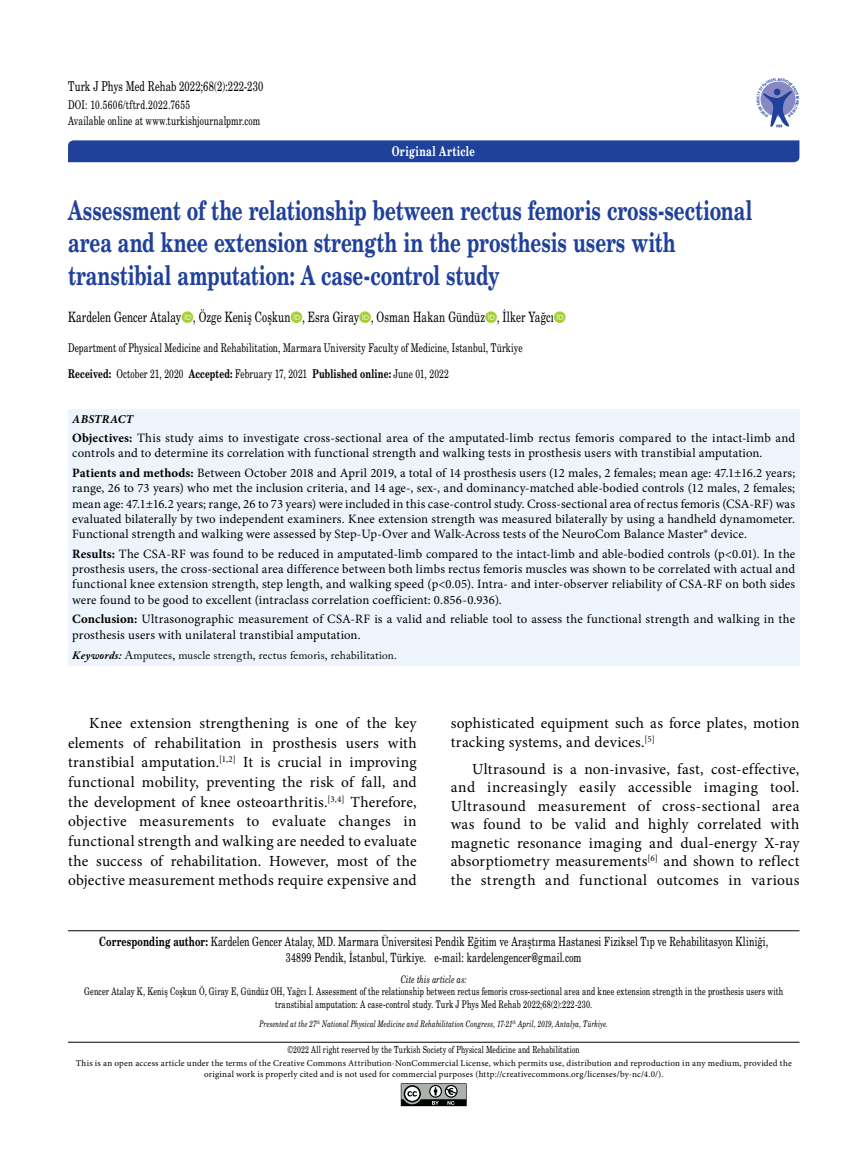
<style>
.page{position:relative;width:859px;height:1170px;background:#fff}
.page>*{position:absolute;margin:0;border:0;box-sizing:border-box;transform-origin:0 0}
.t1{font:27px/32.4px "Madison Bold Tr";letter-spacing:-.005em;color:#20419b}
.t2{font:15.45px/19.6px "Minion Pro";letter-spacing:.015em;color:#000;text-align:justify}
.t3{font:14.25px "Madison Tr";letter-spacing:.005em;color:#000}
.t4{font:13.5px "Madison Tr";letter-spacing:.01em;color:#000}
.t5{font:13.5px "Madison Bold Tr";letter-spacing:.03em;color:#fff}
.t6{font:12.75px/15.3px "Minion Pro";letter-spacing:.01em;color:#000}
.t7{font:12.75px/15.3px "Madison Tr";letter-spacing:.01em;color:#000;text-align:center}
.t8{font:12px/15.6px "Madison Tr";letter-spacing:.01em;color:#000}
.t9{font:italic 700 12px "Minion Pro";letter-spacing:.015em;color:#000}
.t10{font:11.25px "Adobe Caslon Pro";letter-spacing:.015em;color:#000}
.t11{font:10.5px/12.6px "Madison Tr";letter-spacing:.015em;color:#000;text-align:center}
.t12{font:10.5px "Madison Italic Tr";letter-spacing:.015em;color:#000}
.t13{font:9.75px "Madison Tr";letter-spacing:.02em;color:#000}
.t14{font:9px/10.8px "Minion Pro";letter-spacing:.02em;color:#000;text-align:center}
.t15{font:9px "Madison Italic Tr";letter-spacing:.015em;color:#000}
.t16{font:3.6px "Helvetica Cond Bold Tr";color:#20419b}
.s1{font-family:"Madison Bold Tr"}
.s2{font-weight:700}
.s3{font-weight:700;font-style:italic}
</style>
<div class="page">
<div style="left:68px;top:140px;width:731px;height:22px;background:#20419b"></div>
<div style="left:68px;top:409px;width:731px;height:256px;background:#eef4fb"></div>
<hr style="left:68px;top:930px;width:731px;height:1px;background:#000">
<hr style="left:68px;top:1041px;width:731px;height:1px;background:#000">
<svg style="left:401px;top:1083px;width:66px;height:23px;background:#727572"></svg>
<svg style="left:760px;top:81px;width:36px;height:47px"></svg>
<p class="t4" style="left:68px;top:78px;width:197px">Turk J Phys Med Rehab 2022;68(2):222-230</p>
<p class="t8" style="left:68px;top:97px;width:194px">DOI: 10.5606/tftrd.2022.7655<br>Available online at www.turkishjournalpmr.com</p>
<p class="t5" style="left:392px;top:143px;width:85px">Original Article</p>
<p class="t16" style="left:756px;top:100px;width:4px;rotate:-90deg">C</p>
<h1 class="t1" style="left:68px;top:193px;width:686px">Assessment of the relationship between rectus femoris cross-sectional area and knee extension strength in the prosthesis users with transtibial amputation: A case-control study</h1>
<p class="t3" style="left:68px;top:308px;width:487px">Kardelen Gencer Atalay , Özge Keniş Coşkun , Esra Giray , Osman Hakan Gündüz , İlker Yağcı</p>
<p class="t8" style="left:68px;top:334px;width:456px;line-height:26px">Department of Physical Medicine and Rehabilitation, Marmara University Faculty of Medicine, Istanbul, Türkiye<br><span class="s1">Received:</span> October 21, 2020 <span class="s1">Accepted:</span> February 17, 2021 <span class="s1">Published online:</span> June 01, 2022</p>
<p class="t9" style="left:72px;top:410px;width:62px">ABSTRACT</p>
<p class="t6" style="left:72px;top:430px;width:724px"><span class="s2">Objectives:</span> This study aims to investigate cross-sectional area of the amputated-limb rectus femoris compared to the intact-limb and controls and to determine its correlation with functional strength and walking tests in prosthesis users with transtibial amputation.</p>
<p class="t6" style="left:72px;top:465px;width:724px;text-align:justify"><span class="s2">Patients and methods:</span> Between October 2018 and April 2019, a total of 14 prosthesis users (12 males, 2 females; mean age: 47.1±16.2 years; range, 26 to 73 years) who met the inclusion criteria, and 14 age-, sex-, and dominancy-matched able-bodied controls (12 males, 2 females; mean age: 47.1±16.2 years; range, 26 to 73 years) were included in this case-control study. Cross-sectional area of rectus femoris (CSA-RF) was evaluated bilaterally by two independent examiners. Knee extension strength was measured bilaterally by using a handheld dynamometer.<br>Functional strength and walking were assessed by Step-Up-Over and Walk-Across tests of the NeuroCom Balance Master® device.</p>
<p class="t6" style="left:72px;top:546px;width:724px;text-align:justify"><span class="s2">Results:</span> The CSA-RF was found to be reduced in amputated-limb compared to the intact-limb and able-bodied controls (p&lt;0.01). In the prosthesis users, the cross-sectional area difference between both limbs rectus femoris muscles was shown to be correlated with actual and functional knee extension strength, step length, and walking speed (p&lt;0.05). Intra- and inter-observer reliability of CSA-RF on both sides were found to be good to excellent (intraclass correlation coefficient: 0.856-0.936).</p>
<p class="t6" style="left:72px;top:611px;width:724px"><span class="s2">Conclusion:</span> Ultrasonographic measurement of CSA-RF is a valid and reliable tool to assess the functional strength and walking in the prosthesis users with unilateral transtibial amputation.</p>
<p class="t10" style="left:72px;top:648px;width:326px"><span class="s3">Keywords:</span> Amputees, muscle strength, rectus femoris, rehabilitation.</p>
<p class="t2" style="left:68px;top:713px;width:350px;text-indent:21px">Knee extension strengthening is one of the key elements of rehabilitation in prosthesis users with transtibial amputation.<sup>[1,2]</sup> It is crucial in improving functional mobility, preventing the risk of fall, and the development of knee osteoarthritis.<sup>[3,4]</sup> Therefore, objective measurements to evaluate changes in functional strength and walking are needed to evaluate the success of rehabilitation. However, most of the objective measurement methods require expensive and</p>
<p class="t2" style="left:451px;top:714px;width:350px;line-height:18.6px">sophisticated equipment such as force plates, motion tracking systems, and devices.<sup>[5]</sup></p>
<p class="t2" style="left:451px;top:759px;width:350px;line-height:18.6px;text-indent:21px">Ultrasound is a non-invasive, fast, cost-effective, and increasingly easily accessible imaging tool.<br>Ultrasound measurement of cross-sectional area was found to be valid and highly correlated with magnetic resonance imaging and dual-energy X-ray absorptiometry measurements<sup>[6]</sup> and shown to reflect the strength and functional outcomes in various</p>
<p class="t7" style="left:99px;top:933px;width:671px"><span class="s1">Corresponding author:</span> Kardelen Gencer Atalay, MD. Marmara Üniversitesi Pendik Eğitim ve Araştırma Hastanesi Fiziksel Tıp ve Rehabilitasyon Kliniği,<br>34899 Pendik, İstanbul, Türkiye. e-mail: kardelengencer@gmail.com</p>
<p class="t12" style="left:401px;top:972px;width:67px">Cite this article as:</p>
<p class="t11" style="left:84px;top:985px;width:700px">Gencer Atalay K, Keniş Coşkun Ö, Giray E, Gündüz OH, Yağcı İ. Assessment of the relationship between rectus femoris cross-sectional area and knee extension strength in the prosthesis users with transtibial amputation: A case-control study. Turk J Phys Med Rehab 2022;68(2):222-230.</p>
<p class="t15" style="left:259px;top:1018px;width:350px">Presented at the 27<sup>th</sup> National Physical Medicine and Rehabilitation Congress, 17-21<sup>th</sup> April, 2019, Antalya, Türkiye.</p>
<p class="t14" style="left:76px;top:1057px;width:717px">This is an open access article under the terms of the Creative Commons Attribution-NonCommercial License, which permits use, distribution and reproduction in any medium, provided the original work is properly cited and is not used for commercial purposes (http://creativecommons.org/licenses/by-nc/4.0/).</p>
<p class="t13" style="left:288px;top:1043px;width:293px">©2022 All right reserved by the Turkish Society of Physical Medicine and Rehabilitation</p>
</div>
